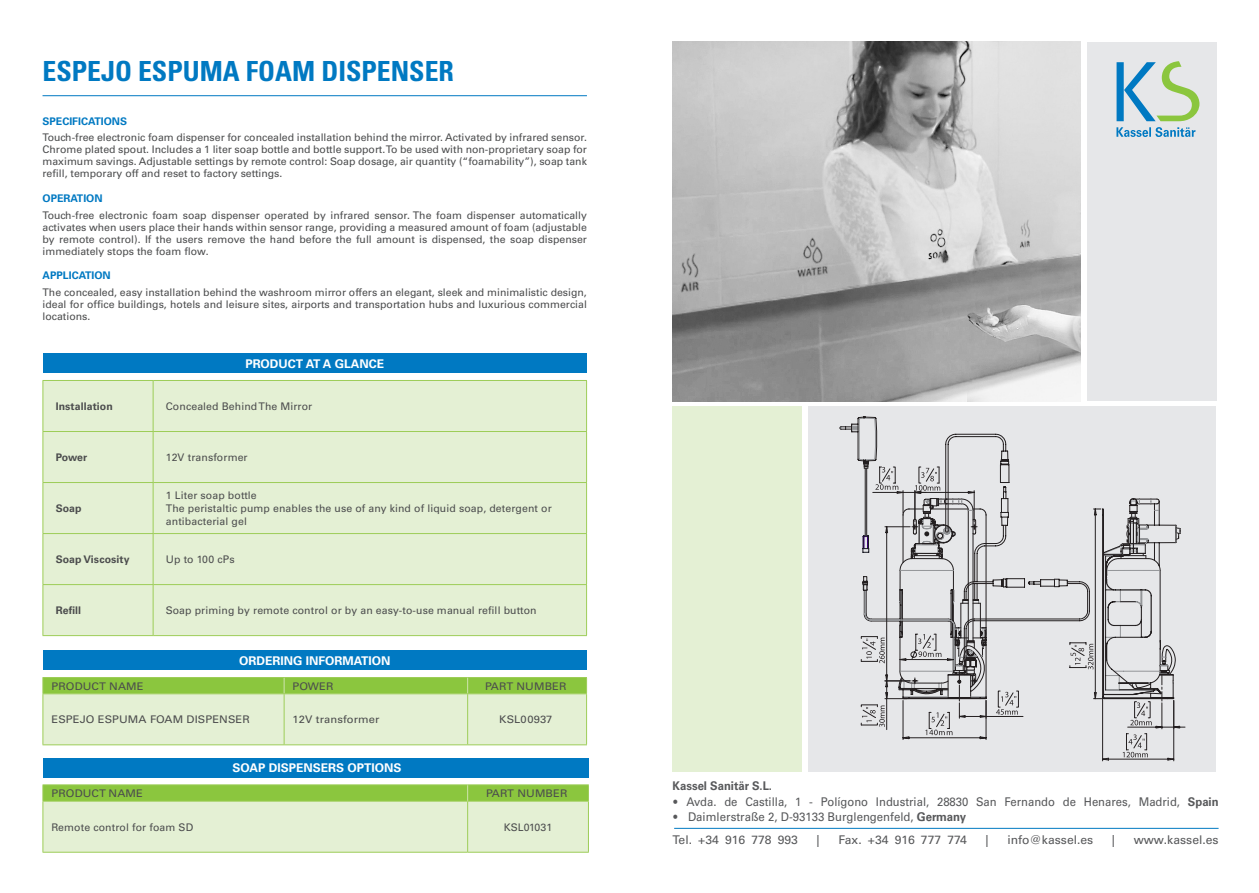
<style>
.page{position:relative;width:1259px;height:893px;background:#fff}
.page>*{position:absolute;margin:0;border:0;box-sizing:border-box;transform-origin:0 0}
.t1{font:700 condensed 27.75px "Univers";color:#0079c2}
.t2{font:12px "Univers";color:#57585a;scale:.94 1}
.t3{font:12px "Univers";color:#57585a}
.t4{font:700 12px "Univers";color:#fff}
.t5{font:12px "Univers";color:#57585a;scale:.95 1}
.t6{font:700 12px "Univers";color:#57585a;scale:.94 1}
.t7{font:12px "Meta Pro Norm";color:#57585a;scale:.94 1}
.t8{font:10.5px/12px "Univers";color:#4b4c4d}
.t9{font:10.5px "Univers";color:#4b4c4d;scale:1.06 1}
.t10{font:700 10.5px "Univers";letter-spacing:.01em;color:#4b4c4d}
.t11{font:700 10.5px "Univers";color:#0079c2}
.s1{font-weight:700}
</style>
<div class="page">
<div style="left:43px;top:353px;width:543px;height:20px;background:#0079c2"></div>
<div style="left:44px;top:381px;width:542px;height:254px;background:#e4f0d4"></div>
<hr style="left:43px;top:380px;width:110px;height:1px;background:#9dcd58">
<hr style="left:43px;top:381px;width:1px;height:50px;background:#9dcd58">
<hr style="left:153px;top:380px;width:434px;height:1px;background:#9dcd58">
<hr style="left:586px;top:381px;width:1px;height:50px;background:#9dcd58">
<hr style="left:43px;top:431px;width:110px;height:1px;background:#9dcd58">
<hr style="left:43px;top:432px;width:1px;height:50px;background:#9dcd58">
<hr style="left:153px;top:431px;width:434px;height:1px;background:#9dcd58">
<hr style="left:153px;top:432px;width:1px;height:50px;background:#9dcd58">
<hr style="left:586px;top:432px;width:1px;height:50px;background:#9dcd58">
<hr style="left:43px;top:482px;width:110px;height:1px;background:#9dcd58">
<hr style="left:43px;top:483px;width:1px;height:50px;background:#9dcd58">
<hr style="left:153px;top:482px;width:434px;height:1px;background:#9dcd58">
<hr style="left:153px;top:483px;width:1px;height:50px;background:#9dcd58">
<hr style="left:586px;top:483px;width:1px;height:50px;background:#9dcd58">
<hr style="left:43px;top:533px;width:110px;height:1px;background:#9dcd58">
<hr style="left:43px;top:534px;width:1px;height:50px;background:#9dcd58">
<hr style="left:153px;top:533px;width:434px;height:1px;background:#9dcd58">
<hr style="left:153px;top:534px;width:1px;height:50px;background:#9dcd58">
<hr style="left:586px;top:534px;width:1px;height:50px;background:#9dcd58">
<hr style="left:43px;top:584px;width:110px;height:1px;background:#9dcd58">
<hr style="left:43px;top:585px;width:1px;height:50px;background:#9dcd58">
<hr style="left:153px;top:584px;width:434px;height:1px;background:#9dcd58">
<hr style="left:153px;top:585px;width:1px;height:50px;background:#9dcd58">
<hr style="left:586px;top:585px;width:1px;height:50px;background:#9dcd58">
<hr style="left:43px;top:635px;width:110px;height:1px;background:#9dcd58">
<hr style="left:153px;top:635px;width:434px;height:1px;background:#9dcd58">
<hr style="left:153px;top:381px;width:1px;height:50px;background:#9dcd58">
<div style="left:43px;top:650px;width:543px;height:20px;background:#0079c2"></div>
<svg style="left:43px;top:677px;width:544px;height:68px;background:#cde5ae"></svg>
<hr style="left:43px;top:693px;width:241px;height:1px;background:#9dcd58">
<hr style="left:284px;top:693px;width:184px;height:1px;background:#9dcd58">
<hr style="left:284px;top:694px;width:1px;height:50px;background:#9dcd58">
<hr style="left:468px;top:693px;width:119px;height:1px;background:#9dcd58">
<hr style="left:467px;top:694px;width:1px;height:50px;background:#9dcd58">
<hr style="left:586px;top:694px;width:1px;height:50px;background:#9dcd58">
<div style="left:43px;top:758px;width:545px;height:20px;background:#0079c2"></div>
<hr style="left:43px;top:784px;width:425px;height:1px;background:#9dcd58">
<hr style="left:468px;top:784px;width:121px;height:1px;background:#9dcd58">
<hr style="left:43px;top:852px;width:425px;height:1px;background:#9dcd58">
<hr style="left:468px;top:852px;width:121px;height:1px;background:#9dcd58">
<svg style="left:43px;top:785px;width:546px;height:67px;background:#cde5ae"></svg>
<div style="left:672px;top:406px;width:129px;height:366px;background:#e4f0d4"></div>
<div style="left:808px;top:406px;width:408px;height:366px;background:#e6e7e9"></div>
<div style="left:1086px;top:43px;width:130px;height:358px;background:#e6e7e9"></div>
<svg style="left:839px;top:417px;width:346px;height:344px"></svg>
<img style="left:672px;top:41px;width:408px;height:360px">
<svg style="left:1116px;top:127px;width:79px;height:10px"></svg>
<svg style="left:1116px;top:61px;width:83px;height:60px"></svg>
<hr style="left:674px;top:828px;width:544px;height:1px;background:#0079c2">
<hr style="left:43px;top:95px;width:544px;height:1px;background:#0079c2">
<h1 class="t1" style="left:43px;top:54px;width:413px">ESPEJO ESPUMA FOAM DISPENSER</h1>
<p class="t11" style="left:43px;top:115px;width:84px">SPECIFICATIONs</p>
<p class="t8" style="left:43px;top:132px;width:546px;text-align:justify">Touch-free electronic foam dispenser for concealed installation behind the mirror. Activated by infrared sensor.<br>Chrome plated spout. Includes 1a liter soap bottle and bottle support To. be used with non-proprietary soap for maximum savings. Adjustable settings by remote control: Soap dosage, air quantity (“foamability”), soap tank refill, temporary off and reset to factory settings.</p>
<p class="t11" style="left:43px;top:192px;width:62px">OPERATION</p>
<p class="t8" style="left:331px;top:209px;width:258px">infrared sensor. The foam dispenser automatically</p>
<p class="t8" style="left:43px;top:209px;width:546px">Touch-free electronic<br>activates when users place their hands within sensor range, providing a measured amount of foam (adjustable by remote control .) If the users remove the hand before the full amount is dispensed, the soap dispenser immediately stops the foam flow.</p>
<p class="t11" style="left:43px;top:269px;width:70px">APPLICATION</p>
<p class="t8" style="left:43px;top:286px;width:546px;text-align:justify">The concealed, easy installation behind the washroom mirror offers an elegant, sleek and minimalistic design, ideal for office buildings, hotels and leisure sites, airports and transportation hubs and luxurious commercial locations.</p>
<p class="t8" style="left:152px;top:209px;width:175px">foam soap dispenser operated by</p>
<p class="t10" style="left:56px;top:400px;width:59px">Installation</p>
<p class="t10" style="left:56px;top:451px;width:33px">Power</p>
<p class="t10" style="left:56px;top:502px;width:27px">Soap</p>
<p class="t10" style="left:56px;top:553px;width:75px">Soap Viscosity</p>
<p class="t10" style="left:56px;top:604px;width:27px">Refill</p>
<p class="t9" style="left:51px;top:680px;width:38px">Product</p>
<p class="t9" style="left:109px;top:680px;width:34px">nam e</p>
<p class="t4" style="left:245px;top:357px;width:140px">PRODUCT AT A GLANCE</p>
<p class="t8" style="left:166px;top:400px;width:148px">Concealed BehindThe Mirror</p>
<p class="t8" style="left:166px;top:451px;width:83px">12V transformer</p>
<p class="t8" style="left:166px;top:489px;width:387px;line-height:12.6px">1 Liter soap bottle<br>The peristaltic pump enables the use of any kind of liquid soap, detergent or antibacterial gel</p>
<p class="t8" style="left:166px;top:553px;width:70px">Up to 100 cPs</p>
<p class="t8" style="left:166px;top:604px;width:372px">Soap priming by remote control or by an easy-to-use manual refill button</p>
<p class="t4" style="left:239px;top:654px;width:153px">ORDERING INFORMATION</p>
<p class="t9" style="left:293px;top:680px;width:40px">Power</p>
<p class="t9" style="left:485px;top:680px;width:71px">PART NUMBER</p>
<p class="t9" style="left:51px;top:713px;width:181px">ESPEJO ESPUMA FOAM DISPENSER</p>
<p class="t9" style="left:293px;top:713px;width:83px">12V transformer</p>
<p class="t9" style="left:51px;top:787px;width:38px">Product</p>
<p class="t9" style="left:109px;top:787px;width:34px">nam e</p>
<p class="t8" style="left:51px;top:821px;width:142px">Remote control for foam SD</p>
<p class="t4" style="left:232px;top:761px;width:18px">Soap</p>
<p class="t4" style="left:347px;top:761px;width:18px">Options</p>
<p class="t4" style="left:269px;top:761px;width:9px">dispensers</p>
<p class="t9" style="left:499px;top:713px;width:52px">KSL00937</p>
<p class="t9" style="left:486px;top:787px;width:71px">PART NUMBER</p>
<p class="t8" style="left:504px;top:821px;width:50px">KSL01031</p>
<p class="t6" style="left:672px;top:779px;width:107px">Kassel Sanitär S .L.</p>
<p class="t7" style="left:672px;top:793px;width:8px">•</p>
<p class="t2" style="left:686px;top:795px;width:34px">Avda.</p>
<p class="t2" style="left:724px;top:795px;width:16px">de</p>
<p class="t2" style="left:745px;top:795px;width:46px">Castilla,</p>
<p class="t2" style="left:795px;top:795px;width:8px">1</p>
<p class="t2" style="left:809px;top:795px;width:5px">-</p>
<p class="t2" style="left:821px;top:795px;width:52px">Polígono</p>
<p class="t2" style="left:876px;top:795px;width:58px">Industrial,</p>
<p class="t2" style="left:937px;top:795px;width:35px">28830</p>
<p class="t2" style="left:976px;top:795px;width:23px">San</p>
<p class="t2" style="left:1004px;top:795px;width:55px">Fernando</p>
<p class="t2" style="left:1063px;top:795px;width:16px">de</p>
<p class="t2" style="left:1084px;top:795px;width:52px">Henares,</p>
<p class="t2" style="left:1138px;top:795px;width:46px">Madrid,</p>
<p class="t6" style="left:1188px;top:795px;width:34px">Spain</p>
<p class="t7" style="left:672px;top:807px;width:8px">•</p>
<p class="t5" style="left:688px;top:809px;width:294px">Daimlerstraße 2, D-93133 Burglengenfeld, <span class="s1">Germany</span></p>
<p class="t3" style="left:672px;top:832px;width:21px">Tel.</p>
<p class="t3" style="left:751px;top:832px;width:22px">778</p>
<p class="t3" style="left:725px;top:832px;width:22px">916</p>
<p class="t3" style="left:698px;top:832px;width:22px">+34</p>
<p class="t3" style="left:778px;top:832px;width:22px">993</p>
<p class="t3" style="left:816px;top:832px;width:5px">|</p>
<p class="t3" style="left:838px;top:832px;width:25px">Fax.</p>
<p class="t3" style="left:894px;top:832px;width:22px">916</p>
<p class="t3" style="left:868px;top:832px;width:22px">+34</p>
<p class="t3" style="left:947px;top:832px;width:21px">774</p>
<p class="t3" style="left:921px;top:832px;width:22px">777</p>
<p class="t3" style="left:985px;top:832px;width:5px">|</p>
<p class="t3" style="left:1007px;top:832px;width:87px">info@kassel.es</p>
<p class="t3" style="left:1112px;top:832px;width:5px">|</p>
<p class="t3" style="left:1133px;top:832px;width:86px">www.kassel.es</p>
</div>
